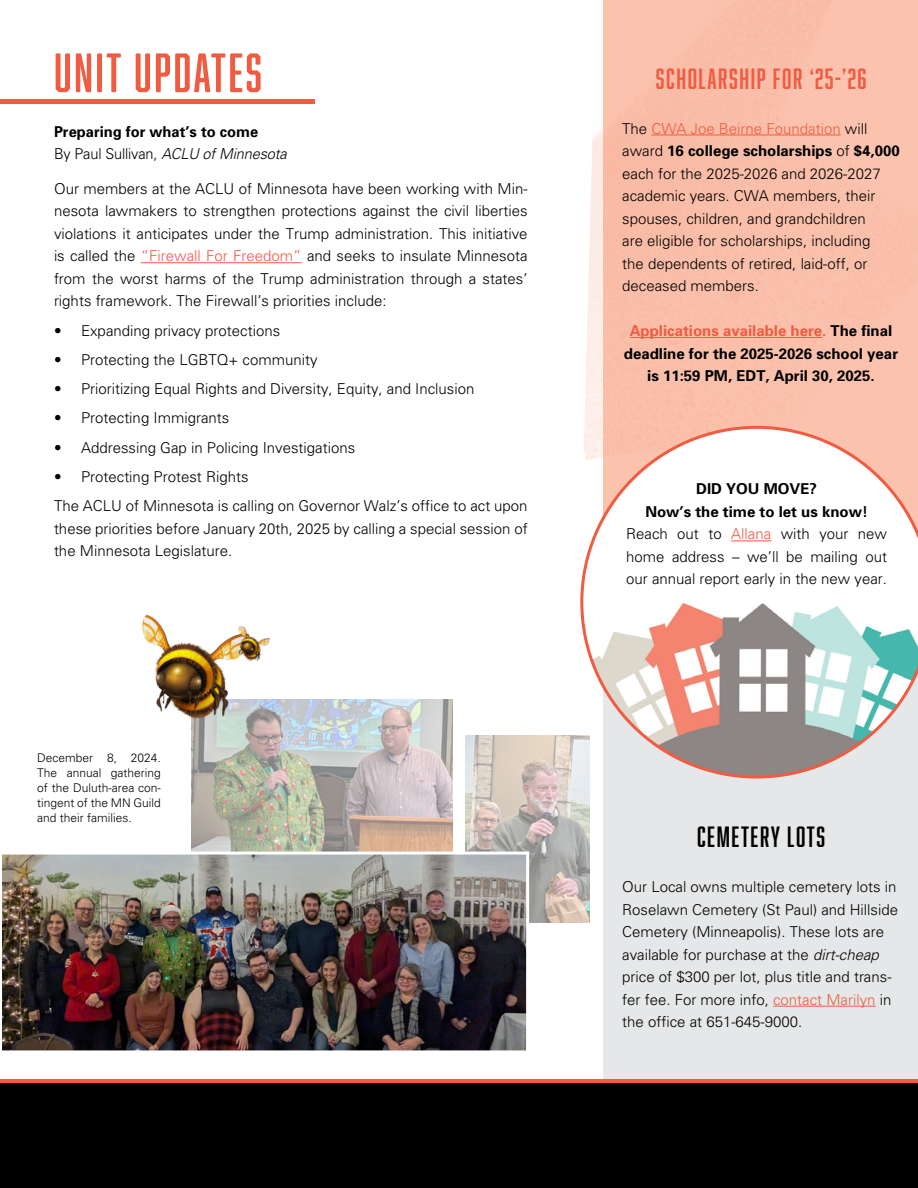
<style>
.page{position:relative;width:918px;height:1188px;background:#fff}
.page>*{position:absolute;margin:0;border:0;box-sizing:border-box;transform-origin:0 0}
.t1{font:51px "Abolition Soft";letter-spacing:.05em;color:#f15b41}
.t2{font:27px "Abolition";letter-spacing:.06em;color:#f15b41}
.t3{font:27px "Abolition";letter-spacing:.06em;color:#000}
.t4{font:300 15px/22.5px "Univers";color:#000}
.t5{font:700 15px/22.5px "Univers";color:#000;text-align:center}
.t6{font:300 12px/15px "Univers";color:#000;text-align:justify}
.s1{font-weight:300}
.s2{font-weight:300;font-style:italic}
.s3{color:#f15b41}
.s4{font-weight:700}
.s5{font-style:italic}
</style>
<div class="page">
<div style="left:603px;top:421px;width:315px;height:659px;background:#e6e7e8"></div>
<div style="left:584px;top:0;width:334px;height:426px;background:#fac0ab"></div>
<hr style="left:651px;top:135px;width:190px;height:1px;background:#f15b41">
<hr style="left:630px;top:337px;width:192px;height:1px;background:#f15b41">
<div style="left:0;top:99px;width:315px;height:5px;background:#f15b41"></div>
<div style="left:0;top:1079px;width:918px;height:5px;background:#f15b41"></div>
<div style="left:0;top:1084px;width:918px;height:104px;background:#000"></div>
<svg style="left:580px;top:426px;width:338px;height:353px;background:#e6dcd8"></svg>
<hr style="left:731px;top:540px;width:40px;height:1px;background:#f15b41">
<hr style="left:141px;top:262px;width:161px;height:1px;background:#f15b41">
<img style="left:466px;top:736px;width:124px;height:186px">
<img style="left:191px;top:699px;width:261px;height:153px">
<img style="left:2px;top:852px;width:527px;height:199px">
<hr style="left:773px;top:1006px;width:103px;height:1px;background:#f15b41">
<img style="left:142px;top:615px;width:108px;height:104px">
<img style="left:232px;top:626px;width:38px;height:38px">
<h1 class="t1" style="left:54px;top:43px;width:209px">UNIT UPDATES</h1>
<p class="t5" style="left:54px;top:120px;width:234px;text-align:left">Preparing for what’s to come<br><span class="s1">By Paul Sullivan,</span> <span class="s2">ACLU of Minnesota</span></p>
<p class="t4" style="left:54px;top:177px;width:475px;text-align:justify">Our members at the ACLU of Minnesota have been working with Min&shy;nesota lawmakers to strengthen protections against the civil liberties violations it anticipates under the Trump administration. This initiative is called the <span class="s3">“Firewall For Freedom”</span> and seeks to insulate Minnesota from the worst harms of the Trump administration through a states’ rights framework. The Firewall’s priorities include:</p>
<p class="t4" style="left:54px;top:319px;width:228px">• Expanding privacy protections</p>
<p class="t4" style="left:54px;top:348px;width:265px">• Protecting the LGBTQ+ community</p>
<p class="t4" style="left:54px;top:377px;width:422px">• Prioritizing Equal Rights and Diversity, Equity, and Inclusion</p>
<p class="t4" style="left:54px;top:406px;width:177px">• Protecting Immigrants</p>
<p class="t4" style="left:54px;top:436px;width:303px">• Addressing Gap in Policing Investigations</p>
<p class="t4" style="left:54px;top:461px;width:475px;line-height:29.2px">• Protecting Protest Rights<br>The ACLU of Minnesota is calling on Governor Walz’s office to act upon</p>
<p class="t4" style="left:54px;top:517px;width:475px">these priorities before January 20th, 2025 by calling a special session of the Minnesota Legislature.</p>
<p class="t6" style="left:37px;top:750px;width:125px">December 8, 2024.<br>The annual gathering of the Duluth-area con&shy;tingent of the MN Guild and their families.</p>
<h2 class="t2" style="left:656px;top:63px;width:212px">SCHOLARSHIP FOR ‘25-’26</h2>
<p class="t4" style="left:622px;top:117px;width:279px">The <span class="s3">CWA Joe Beirne Foundation</span> will award <span class="s4">16 college scholarships</span> of <span class="s4">$4,000 </span>each for the 2025-2026 and 2026-2027 academic years. CWA members, their spouses, children, and grandchildren<br>are eligible for scholarships, including<br>the dependents of retired, laid-off, or deceased members.</p>
<p class="t5" style="left:624px;top:319px;width:276px"><span class="s3">Applications available here.</span> The final deadline for the 2025-2026 school year is 11:59 PM, EDT, April 30, 2025.</p>
<p class="t4" style="left:626px;top:477px;width:263px;text-align:center"><span class="s4">DID YOU MOVE?<br>Now’s the time to let us know!<br></span>Reach out to <span class="s3">Allana</span> with your new home address – we’ll be mailing out our annual report early in the new year.</p>
<h2 class="t3" style="left:697px;top:821px;width:129px">CEMETERY LOTS</h2>
<p class="t4" style="left:622px;top:875px;width:277px">Our Local owns multiple cemetery lots in Roselawn Cemetery (St Paul) and Hillside Cemetery (Minneapolis). These lots are available for purchase at the <span class="s5">dirt-cheap </span>price of $300 per lot, plus title and trans&shy;fer fee. For more info, <span class="s3">contact Marilyn</span> in the office at 651-645-9000.</p>
</div>
